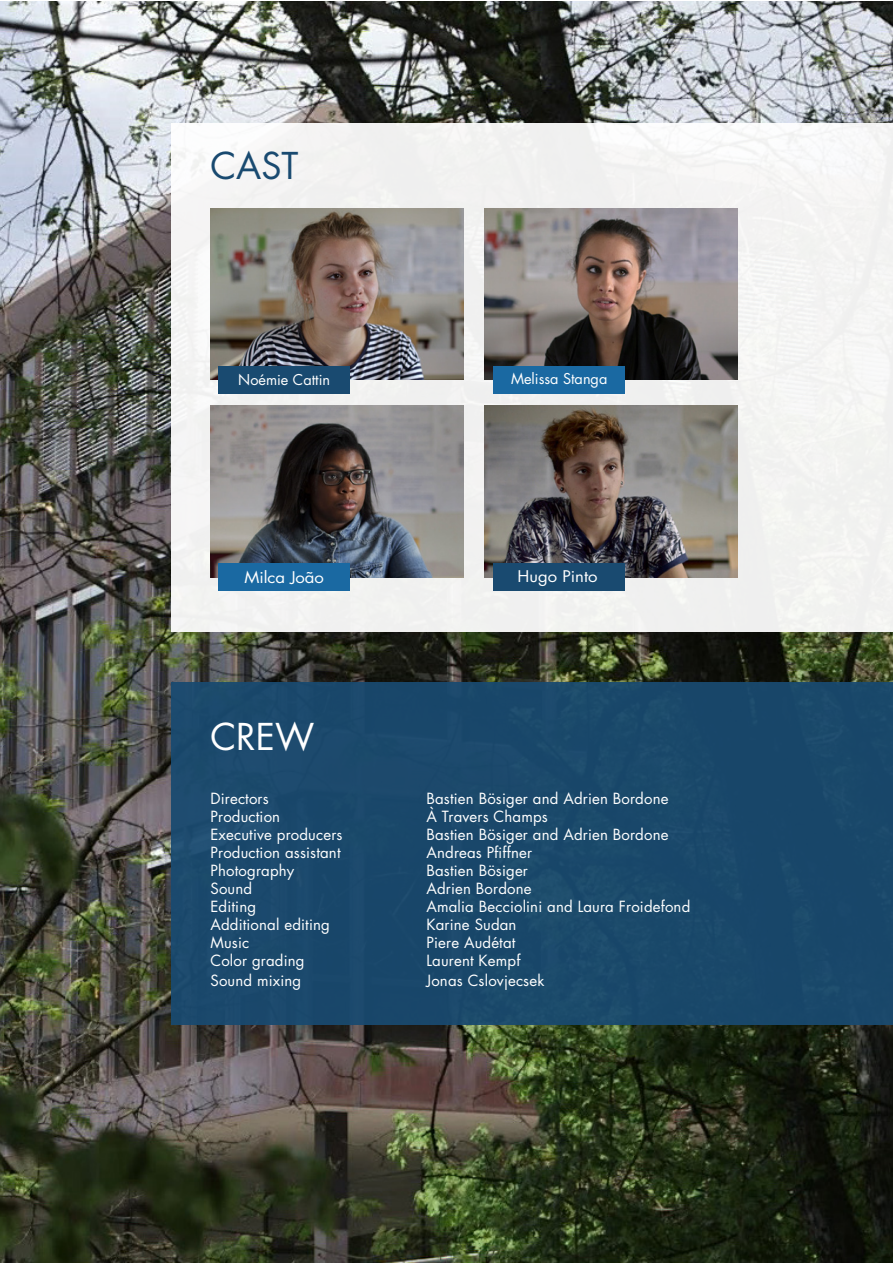
<style>
.page{position:relative;width:893px;height:1263px;background:#fff}
.page>*{position:absolute;margin:0;border:0;box-sizing:border-box;transform-origin:0 0}
.t1{font:36px "Futura";color:#fff}
.t2{font:36px "Futura";color:#194a70}
.t3{font:15.6px "Futura";color:#fff;scale:1.07 1}
.t4{font:15px "Futura";letter-spacing:.01em;color:#fff}
.t5{font:14.55px "Futura";color:#fff}
</style>
<div class="page">
<img style="left:0;top:1px;width:892px;height:1262px">
<div style="left:172px;top:123px;width:720px;height:508px;background:#f3f3f2"></div>
<div style="left:172px;top:682px;width:720px;height:343px;background:#194a70"></div>
<img style="left:211px;top:208px;width:253px;height:172px">
<img style="left:485px;top:208px;width:253px;height:172px">
<img style="left:211px;top:405px;width:253px;height:172px">
<img style="left:485px;top:405px;width:253px;height:172px">
<div style="left:219px;top:366px;width:131px;height:27px;background:#194a70"></div>
<div style="left:494px;top:366px;width:131px;height:27px;background:#1a69a2"></div>
<div style="left:219px;top:563px;width:131px;height:28px;background:#1a69a2"></div>
<div style="left:494px;top:563px;width:131px;height:28px;background:#194a70"></div>
<h1 class="t2" style="left:210px;top:141px;width:90px">CAST</h1>
<p class="t5" style="left:238px;top:370px;width:93px">Noémie Cattin</p>
<p class="t5" style="left:511px;top:369px;width:98px">Melissa Stanga</p>
<p class="t3" style="left:244px;top:567px;width:76px">Milca João</p>
<p class="t3" style="left:518px;top:566px;width:76px">Hugo Pinto</p>
<h1 class="t1" style="left:210px;top:712px;width:105px">CREW</h1>
<p class="t4" style="left:210px;top:788px;width:60px">Directors</p>
<p class="t4" style="left:426px;top:788px;width:243px">Bastien Bösiger and Adrien Bordone</p>
<p class="t4" style="left:210px;top:806px;width:71px">Production</p>
<p class="t4" style="left:426px;top:806px;width:123px">À Travers Champs</p>
<p class="t4" style="left:210px;top:824px;width:134px">Executive producers</p>
<p class="t4" style="left:426px;top:824px;width:243px">Bastien Bösiger and Adrien Bordone</p>
<p class="t4" style="left:210px;top:842px;width:132px">Production assistant</p>
<p class="t4" style="left:426px;top:842px;width:107px">Andreas Pfiffner</p>
<p class="t4" style="left:210px;top:860px;width:85px">Photography</p>
<p class="t4" style="left:426px;top:860px;width:103px">Bastien Bösiger</p>
<p class="t4" style="left:210px;top:878px;width:43px">Sound</p>
<p class="t4" style="left:426px;top:878px;width:107px">Adrien Bordone</p>
<p class="t4" style="left:210px;top:896px;width:47px">Editing</p>
<p class="t4" style="left:426px;top:896px;width:265px">Amalia Becciolini and Laura Froidefond</p>
<p class="t4" style="left:210px;top:914px;width:121px">Additional editing</p>
<p class="t4" style="left:426px;top:914px;width:92px">Karine Sudan</p>
<p class="t4" style="left:210px;top:932px;width:40px">Music</p>
<p class="t4" style="left:426px;top:932px;width:90px">Piere Audétat</p>
<p class="t4" style="left:210px;top:950px;width:96px">Color grading</p>
<p class="t4" style="left:426px;top:950px;width:95px">Laurent Kempf</p>
<p class="t4" style="left:210px;top:970px;width:92px">Sound mixing</p>
<p class="t4" style="left:426px;top:970px;width:119px">Jonas Cslovjecsek</p>
</div>
